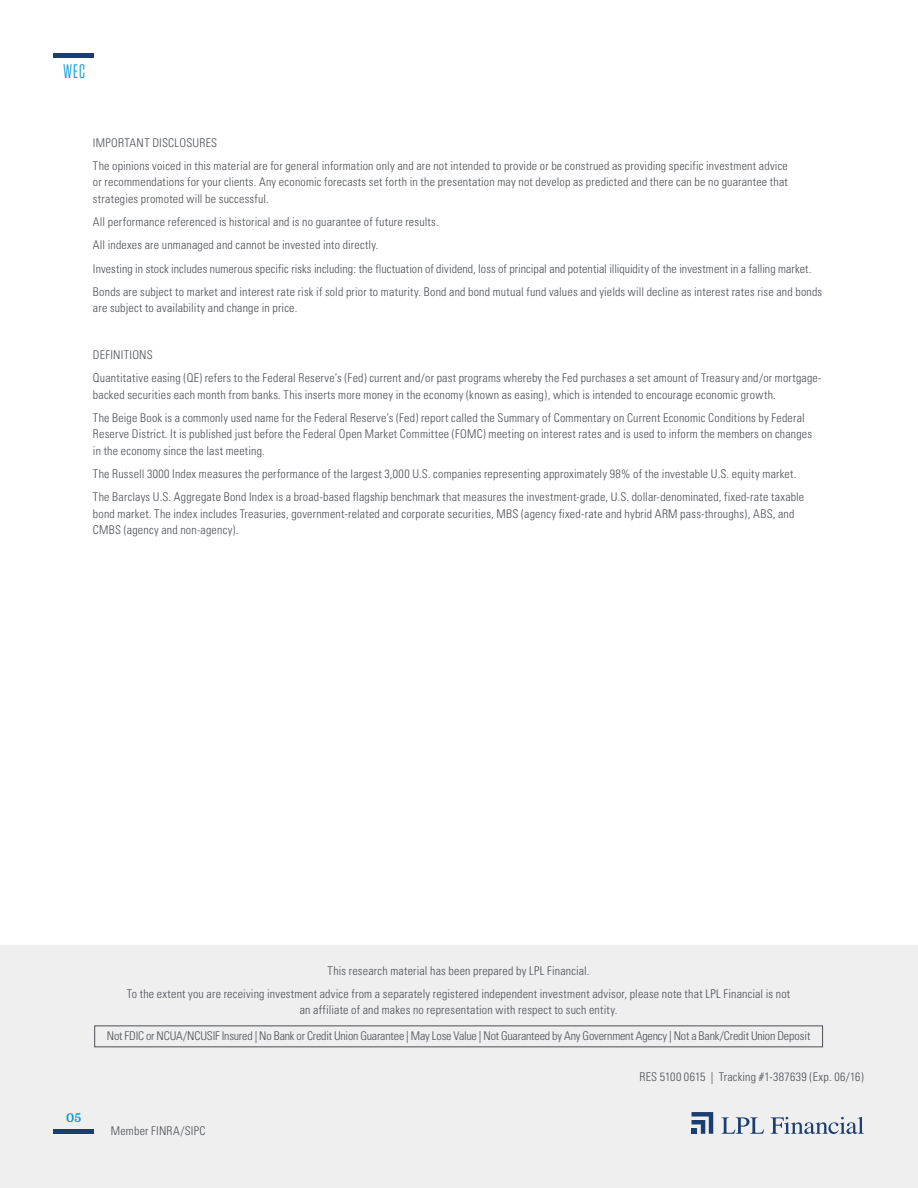
<style>
.page{position:relative;width:918px;height:1188px;background:#fff}
.page>*{position:absolute;margin:0;border:0;box-sizing:border-box;transform-origin:0 0}
.t1{font:19.5px "Tungsten Narrow";color:#0098d8}
.t2{font:300 condensed 12px/23.2px "Univers";letter-spacing:.015em;color:#4b4f54}
.t3{font:300 condensed 12px "Univers";letter-spacing:-.015em;color:#4b4f54}
.t4{font:700 12px "Domine";color:#0098d8}
</style>
<div class="page">
<div style="left:54px;top:53px;width:40px;height:5px;background:#1b3e6f"></div>
<div style="left:0;top:945px;width:918px;height:243px;background:#efeff0"></div>
<div style="left:54px;top:1129px;width:40px;height:5px;background:#1b3e6f"></div>
<div style="left:94px;top:1025px;width:729px;height:22px;border:1px solid #4b4f54"></div>
<svg style="left:721px;top:1117px;width:43px;height:17px"></svg>
<svg style="left:771px;top:1117px;width:93px;height:17px"></svg>
<svg style="left:692px;top:1112px;width:21px;height:22px"></svg>
<h1 class="t1" style="left:63px;top:62px;width:23px">WEC</h1>
<p class="t2" style="left:93px;top:131px;width:696px">IMPORTANT DISCLOSURES<br>The opinions voiced in this material are for general information only and are not intended to provide or be construed as providing specific investment advice</p>
<p class="t2" style="left:93px;top:174px;width:696px;line-height:16.5px">or recommendations for your clients. Any economic forecasts set forth in the presentation may not develop as predicted and there can be no guarantee that strategies promoted will be successful.</p>
<p class="t2" style="left:93px;top:210px;width:731px">All performance referenced is historical and is no guarantee of future results.<br>All indexes are unmanaged and cannot be invested into directly.<br>Investing in stock includes numerous specific risks including: the fluctuation of dividend, loss of principal and potential illiquidity of the investment in a falling market.<br>Bonds are subject to market and interest rate risk if sold prior to maturity. Bond and bond mutual fund values and yields will decline as interest rates rise and bonds</p>
<p class="t2" style="left:93px;top:297px;width:206px">are subject to availability and change in price.</p>
<p class="t2" style="left:93px;top:343px;width:730px">DEFINITIONS<br>Quantitative easing (QE) refers to the Federal Reserve’s (Fed) current and/or past programs whereby the Fed purchases a set amount of Treasury and/or mortgage-</p>
<p class="t2" style="left:93px;top:383px;width:713px">backed securities each month from banks. This inserts more money in the economy (known as easing), which is intended to encourage economic growth.<br>The Beige Book is a commonly used name for the Federal Reserve’s (Fed) report called the Summary of Commentary on Current Economic Conditions by Federal</p>
<p class="t2" style="left:93px;top:426px;width:721px;line-height:16.5px">Reserve District. It is published just before the Federal Open Market Committee (FOMC) meeting on interest rates and is used to inform the members on changes in the economy since the last meeting.</p>
<p class="t2" style="left:93px;top:462px;width:713px">The Russell 3000 Index measures the performance of the largest 3,000 U.S. companies representing approximately 98% of the investable U.S. equity market.<br>The Barclays U.S. Aggregate Bond Index is a broad-based flagship benchmark that measures the investment-grade, U.S. dollar-denominated, fixed-rate taxable</p>
<p class="t2" style="left:93px;top:505px;width:703px;line-height:16.5px">bond market. The index includes Treasuries, government-related and corporate securities, MBS (agency fixed-rate and hybrid ARM pass-throughs), ABS, and<br>CMBS (agency and non-agency).</p>
<p class="t4" style="left:66px;top:1112px;width:16px">05</p>
<p class="t2" style="left:127px;top:959px;width:665px;text-align:center">This research material has been prepared by LPL Financial.<br>To the extent you are receiving investment advice from a separately registered independent investment advisor, please note that LPL Financial is not</p>
<p class="t2" style="left:300px;top:998px;width:319px">an affiliate of and makes no representation with respect to such entity.</p>
<p class="t3" style="left:107px;top:1029px;width:705px">Not FDIC or NCUA/NCUSIF Insured | No Bank or Credit Union Guarantee | May Lose Value | Not Guaranteed by Any Government Agency | Not a Bank/Credit Union Deposit</p>
<p class="t2" style="left:111px;top:1119px;width:96px">Member FINRA/SIPC</p>
<p class="t2" style="left:639px;top:1065px;width:226px">RES 5100 0615 | Tracking #1-387639 (Exp. 06/16)</p>
</div>
